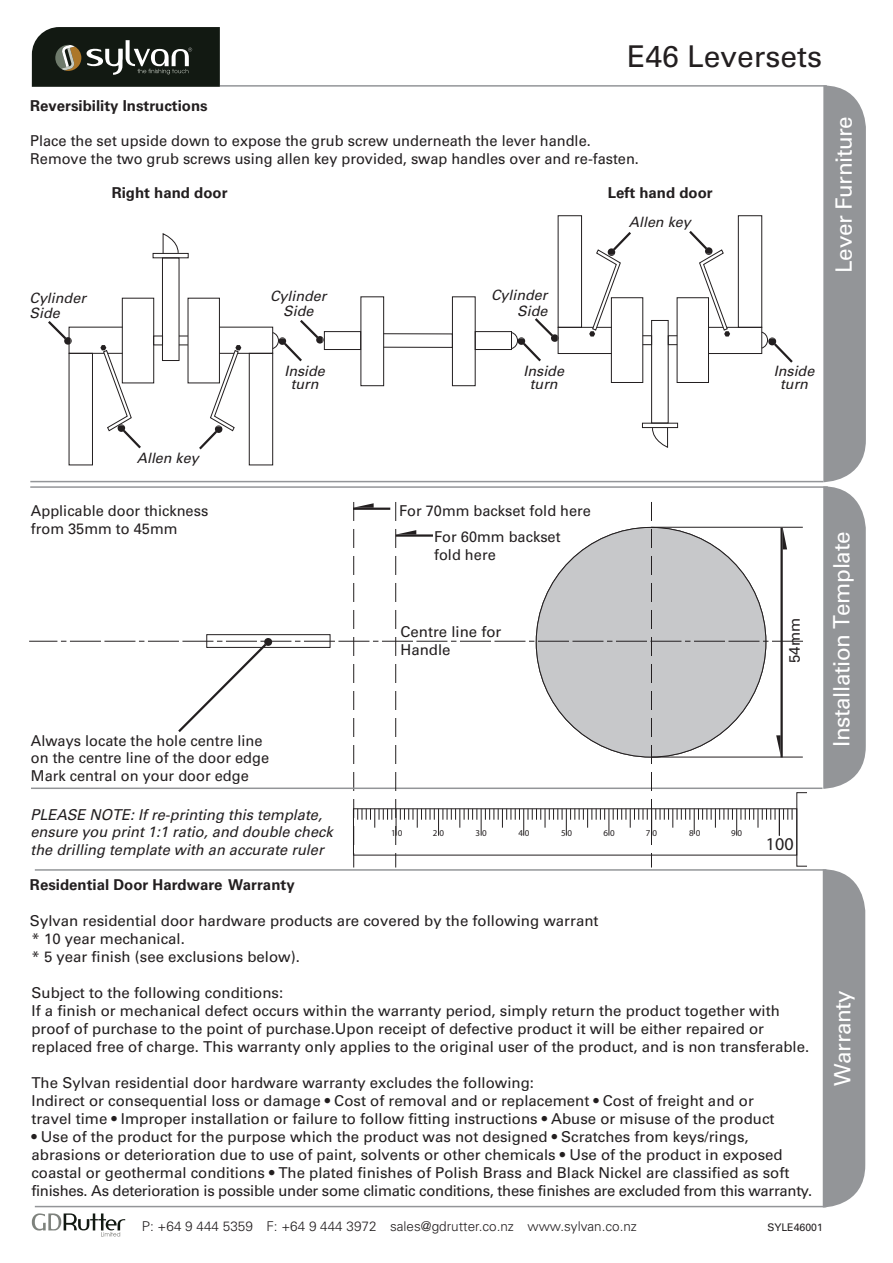
<style>
.page{position:relative;width:893px;height:1263px;background:#fff}
.page>*{position:absolute;margin:0;border:0;box-sizing:border-box;transform-origin:0 0}
.t1{font:30px "Univers";color:#231f20}
.t2{font:22.5px "Univers";letter-spacing:-.02em;color:#fff}
.t3{font:18px "Myriad Pro";color:#231f20}
.t4{font:15px/18px "Univers";color:#231f20}
.t5{font:italic 15px/17.5px "Univers";color:#231f20}
.t6{font:700 15px "Univers";color:#231f20}
.t7{font:italic 14.25px/15.8px "Univers";color:#231f20;text-align:center}
.t8{font:300 13.5px "Univers";color:#231f20}
.t9{font:10.5px "Univers";color:#231f20}
.t10{font:9px "Myriad Pro";color:#231f20}
</style>
<div class="page">
<div style="left:677px;top:297px;width:32px;height:86px;border:1px solid #231f20"></div>
<div style="left:611px;top:297px;width:32px;height:86px;border:1px solid #231f20"></div>
<div style="left:122px;top:298px;width:32px;height:85px;border:1px solid #231f20"></div>
<svg style="left:32px;top:1213px;width:93px;height:23px"></svg>
<hr style="left:35px;top:869px;width:791px;height:2px;background:#939598">
<hr style="left:35px;top:1206px;width:791px;height:1px;background:#939598">
<hr style="left:220px;top:85px;width:607px;height:2px;background:#939598">
<hr style="left:30px;top:481px;width:793px;height:1px;background:#939598">
<div style="left:823px;top:869px;width:42px;height:338px;background:#939598"></div>
<svg style="left:32px;top:27px;width:188px;height:60px;background:#2f342d"></svg>
<svg style="left:48px;top:321px;width:24px;height:24px"></svg>
<hr style="left:30px;top:486px;width:798px;height:2px;background:#939598">
<hr style="left:31px;top:787px;width:791px;height:2px;background:#939598">
<svg style="left:823px;top:85px;width:43px;height:704px;background:#9a9b9e"></svg>
<svg style="left:30px;top:502px;width:772px;height:365px"></svg>
<div style="left:69px;top:327px;width:54px;height:27px;border:1px solid #231f20"></div>
<div style="left:69px;top:353px;width:24px;height:112px;border:1px solid #231f20"></div>
<div style="left:153px;top:336px;width:10px;height:9px;border:1px solid #231f20"></div>
<div style="left:162px;top:258px;width:17px;height:103px;border:1px solid #231f20"></div>
<div style="left:153px;top:253px;width:36px;height:5px;border:1px solid #231f20"></div>
<svg style="left:162px;top:233px;width:17px;height:21px"></svg>
<svg style="left:100px;top:345px;width:43px;height:104px"></svg>
<div style="left:249px;top:353px;width:24px;height:112px;border:1px solid #231f20"></div>
<svg style="left:197px;top:345px;width:44px;height:105px"></svg>
<svg style="left:272px;top:320px;width:52px;height:44px"></svg>
<svg style="left:512px;top:316px;width:46px;height:46px"></svg>
<div style="left:558px;top:327px;width:54px;height:27px;border:1px solid #231f20"></div>
<div style="left:558px;top:215px;width:24px;height:113px;border:1px solid #231f20"></div>
<div style="left:642px;top:335px;width:10px;height:10px;border:1px solid #231f20"></div>
<div style="left:651px;top:320px;width:18px;height:103px;border:1px solid #231f20"></div>
<div style="left:642px;top:423px;width:36px;height:5px;border:1px solid #231f20"></div>
<svg style="left:652px;top:427px;width:16px;height:21px"></svg>
<svg style="left:589px;top:232px;width:44px;height:105px"></svg>
<div style="left:708px;top:327px;width:54px;height:27px;border:1px solid #231f20"></div>
<div style="left:738px;top:215px;width:24px;height:113px;border:1px solid #231f20"></div>
<div style="left:668px;top:335px;width:10px;height:10px;border:1px solid #231f20"></div>
<svg style="left:687px;top:231px;width:43px;height:106px"></svg>
<svg style="left:761px;top:331px;width:32px;height:32px"></svg>
<div style="left:361px;top:296px;width:23px;height:90px;border:1px solid #231f20"></div>
<div style="left:452px;top:296px;width:24px;height:90px;border:1px solid #231f20"></div>
<div style="left:383px;top:333px;width:70px;height:15px;border:1px solid #231f20"></div>
<div style="left:324px;top:331px;width:37px;height:19px;border:1px solid #231f20"></div>
<div style="left:475px;top:331px;width:37px;height:19px;border:1px solid #231f20"></div>
<h1 class="t1" style="left:627px;top:38px;width:197px">E46 Leversets</h1>
<p class="t6" style="left:30px;top:97px;width:179px">Reversibility Instructions</p>
<p class="t4" style="left:30px;top:132px;width:610px;line-height:17.5px">Place the set upside down to expose the grub screw underneath the lever handle.<br>Remove the two grub screws using allen key provided, swap handles over and re-fasten.</p>
<p class="t6" style="left:112px;top:184px;width:117px">Right hand door</p>
<p class="t6" style="left:608px;top:184px;width:107px">Left hand door</p>
<p class="t7" style="left:30px;top:290px;width:58px;text-align:left">Cylinder<br>Side</p>
<p class="t7" style="left:270px;top:288px;width:58px">Cylinder<br>Side</p>
<p class="t7" style="left:491px;top:287px;width:58px;text-align:right">Cylinder<br>Side</p>
<p class="t7" style="left:629px;top:214px;width:63px">Allen key</p>
<h2 class="t2" style="left:830px;top:273px;width:158px;rotate:-90deg">Lever Furniture</h2>
<p class="t7" style="left:284px;top:365px;width:42px;line-height:12.9px">Inside turn</p>
<p class="t7" style="left:523px;top:365px;width:42px;line-height:12.9px">Inside turn</p>
<p class="t7" style="left:774px;top:365px;width:42px;line-height:12.9px">Inside turn</p>
<p class="t7" style="left:137px;top:450px;width:63px">Allen key</p>
<p class="t4" style="left:31px;top:501px;width:179px">Applicable door thickness</p>
<p class="t4" style="left:399px;top:501px;width:193px">For 70mm backset fold here</p>
<p class="t4" style="left:31px;top:519px;width:148px">from 35mm to 45mm</p>
<p class="t4" style="left:434px;top:527px;width:128px">For 60mm backset fold here</p>
<p class="t4" style="left:401px;top:623px;width:102px">Centre line for<br>Handle</p>
<p class="t4" style="left:786px;top:663px;width:46px;rotate:-90deg">54mm</p>
<p class="t4" style="left:31px;top:732px;width:240px;line-height:17.5px">Always locate the hole centre line on the centre line of the door edge<br>Mark central on your door edge</p>
<p class="t5" style="left:30px;top:805px;width:304px">PLEASE NOTE: If re-printing this template, ensure you print 1:1 ratio, and double check the drilling template with an accurate ruler</p>
<p class="t10" style="left:391px;top:827px;width:13px">1 0</p>
<p class="t10" style="left:433px;top:827px;width:13px">2 0</p>
<p class="t10" style="left:476px;top:827px;width:13px">3 0</p>
<p class="t10" style="left:518px;top:827px;width:13px">4 0</p>
<p class="t10" style="left:561px;top:827px;width:13px">5 0</p>
<p class="t10" style="left:604px;top:827px;width:13px">6 0</p>
<p class="t10" style="left:646px;top:827px;width:13px">7 0</p>
<p class="t10" style="left:689px;top:827px;width:13px">8 0</p>
<p class="t10" style="left:731px;top:827px;width:13px">9 0</p>
<p class="t3" style="left:766px;top:832px;width:29px">100</p>
<p class="t6" style="left:30px;top:875px;width:266px">Residential Door Hardware Warranty</p>
<p class="t4" style="left:30px;top:911px;width:570px">Sylvan residential door hardware products are covered by the following warrant * 10 year mechanical.<br>* 5 year finish (see exclusions below).</p>
<p class="t4" style="left:31px;top:983px;width:779px">Subject to the following conditions:<br>If a finish or mechanical defect occurs within the warranty period, simply return the product together with proof of purchase to the point of purchase.Upon receipt of defective product it will be either repaired or replaced free of charge. This warranty only applies to the original user of the product, and is non transferable.</p>
<p class="t4" style="left:31px;top:1073px;width:745px">The Sylvan residential door hardware warranty excludes the following:<br>Indirect or consequential loss or damage • Cost of removal and or replacement • Cost of freight and or travel time • Improper installation or failure to follow fitting instructions • Abuse or misuse of the product</p>
<p class="t4" style="left:31px;top:1127px;width:782px">• Use of the product for the purpose which the product was not designed • Scratches from keys/rings, abrasions or deterioration due to use of paint, solvents or other chemicals • Use of the product in exposed coastal or geothermal conditions • The plated finishes of Polish Brass and Black Nickel are classified as soft finishes. As deterioration is possible under some climatic conditions, these finishes are excluded from this warranty.</p>
<p class="t8" style="left:142px;top:1218px;width:497px">P: +64 9 444 5359 F: +64 9 444 3972 sales@gdrutter.co.nz www.sylvan.co.nz</p>
<p class="t9" style="left:767px;top:1221px;width:57px">SYLE46001</p>
<h2 class="t2" style="left:828px;top:747px;width:217px;rotate:-90deg">Installation Template</h2>
<h2 class="t2" style="left:829px;top:1086px;width:97px;rotate:-90deg">Warranty</h2>
</div>
